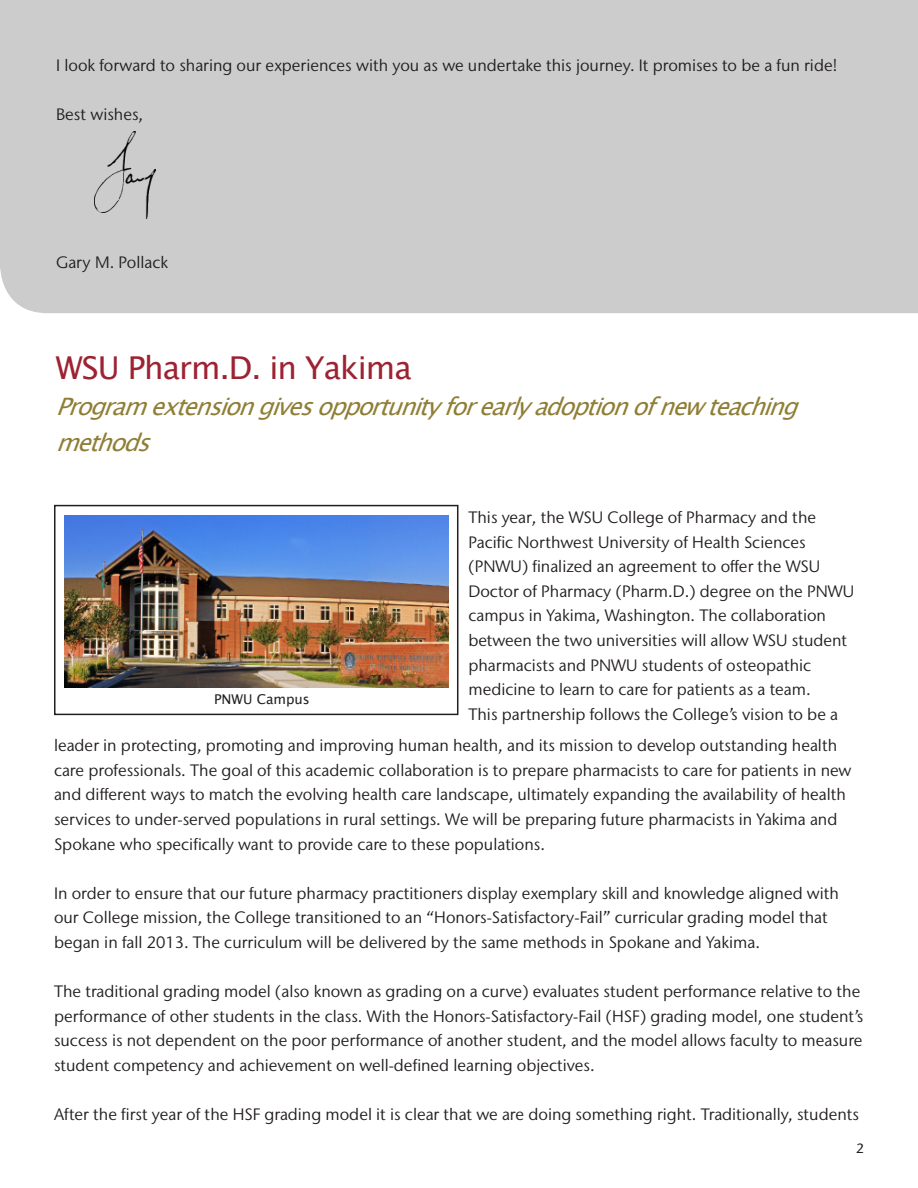
<style>
.page{position:relative;width:918px;height:1188px;background:#fff}
.page>*{position:absolute;margin:0;border:0;box-sizing:border-box;transform-origin:0 0}
.Heading_1{font:31.5px "Lucida Sans Unicode";letter-spacing:-.03em;color:#9d2232}
.Subheading_Faculty{font:italic 24px/36px "Lucida Sans Unicode";color:#8f7e35}
.Body{font:16.5px/24.6px "Stone Sans IIITC Std";color:#231f20}
.t1{font:13.5px "Lucida Sans Unicode";color:#231f20}
.t2{font:500 13.5px "Stone Sans Std";color:#231f20}
</style>
<div class="page">
<div style="left:0;top:0;width:918px;height:313px;background:#ccc"></div>
<div style="left:54px;top:505px;width:404px;height:210px;border:2px solid #231f20"></div>
<img style="left:94px;top:132px;width:61px;height:86px">
<img style="left:64px;top:515px;width:385px;height:172px">
<p class="Body" style="left:56px;top:53px;width:783px">I look forward to sharing our experiences with you as we undertake this journey. It promises to be a fun ride!</p>
<p class="Body" style="left:56px;top:102px;width:89px">Best wishes,</p>
<p class="Body" style="left:56px;top:249px;width:114px">Gary M. Pollack</p>
<p class="Heading_1" style="left:56px;top:343px;width:357px">WSU Pharm.D. in Yakima</p>
<p class="Subheading_Faculty" style="left:56px;top:389px;width:756px">Programextensiongivesopportunityforearlyadoptionofnewteaching methods</p>
<p class="t1" style="left:214px;top:689px;width:97px">PNWU Campus</p>
<p class="Body" style="left:468px;top:505px;width:387px">This year, the WSU College of Pharmacy and the Pacific Northwest University of Health Sciences (PNWU) finalized an agreement to offer the WSU Doctor of Pharmacy (Pharm.D.) degree on the PNWU campus in Yakima, Washington. The collaboration between the two universities will allow WSU student pharmacists and PNWU students of osteopathic medicine to learn to care for patients as a team.</p>
<p class="Body" style="left:468px;top:702px;width:371px">This partnership follows the College’s vision to be a</p>
<p class="Body" style="left:54px;top:733px;width:799px">leader in protecting, promoting and improving human health, and its mission to develop outstanding health care professionals. The goal of this academic collaboration is to prepare pharmacists to care for patients in new and different ways to match the evolving health care landscape, ultimately expanding the availability of health services to under-served populations in rural settings. We will be preparing future pharmacists in Yakima and Spokane who specifically want to provide care to these populations.</p>
<p class="Body" style="left:54px;top:881px;width:787px">In order to ensure that our future pharmacy practitioners display exemplary skill and knowledge aligned with our College mission, the College transitioned to an “Honors-Satisfactory-Fail” curricular grading model that began in fall 2013. The curriculum will be delivered by the same methods in Spokane and Yakima.</p>
<p class="Body" style="left:54px;top:979px;width:811px">The traditional grading model (also known as grading on a curve) evaluates student performance relative to the performance of other students in the class. With the Honors-Satisfactory-Fail (HSF) grading model, one student’s success is not dependent on the poor performance of another student, and the model allows faculty to measure student competency and achievement on well-defined learning objectives.</p>
<p class="Body" style="left:54px;top:1102px;width:806px">After the first year of the HSF grading model it is clear that we are doing something right. Traditionally, students</p>
<p class="t2" style="left:856px;top:1140px;width:9px">2</p>
</div>
